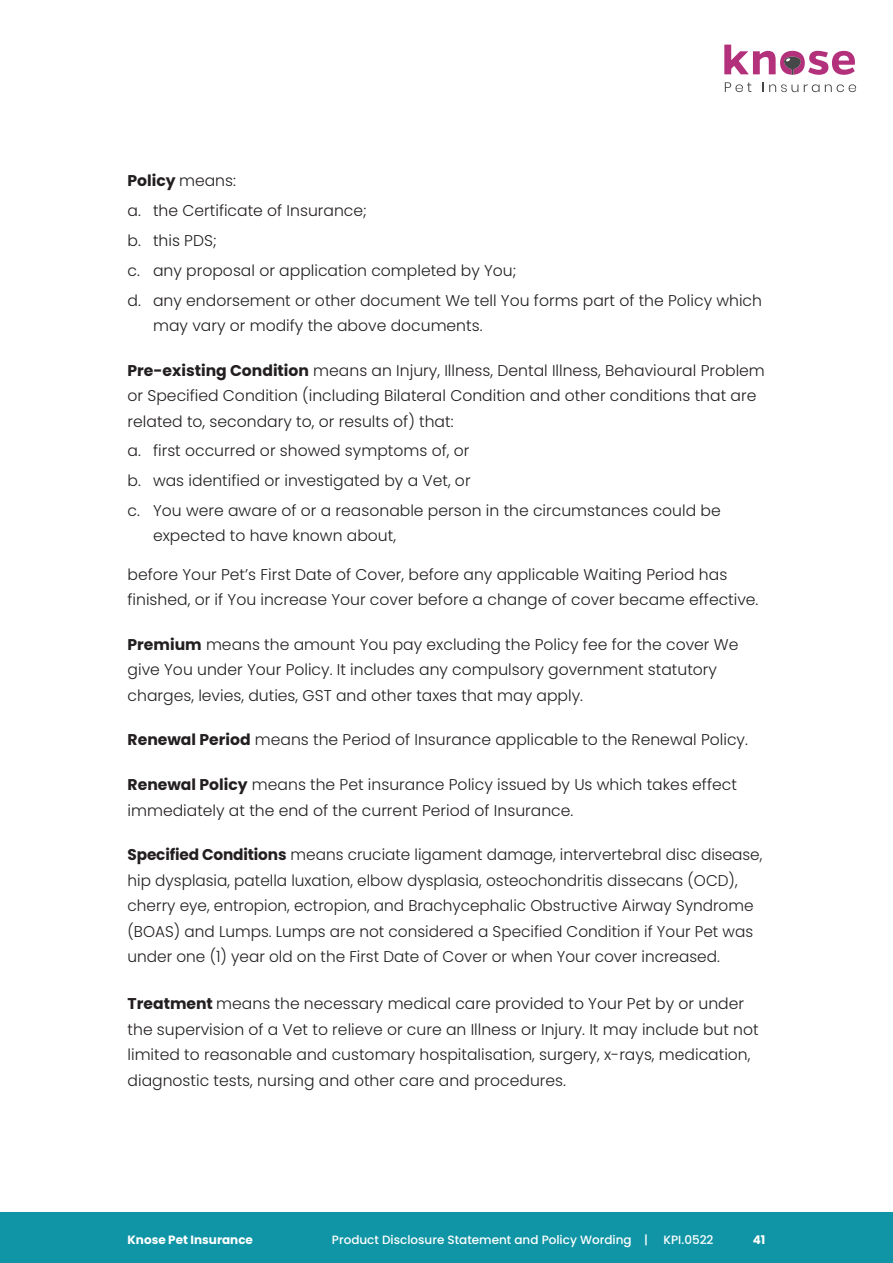
<style>
.page{position:relative;width:893px;height:1263px;background:#fff}
.page>*{position:absolute;margin:0;border:0;box-sizing:border-box;transform-origin:0 0}
.Body_First_Paragraph{font:300 15.6px/25.5px "Poppins";color:#231f20}
.Body_Main{font:300 15.6px/25.5px "Poppins";color:#231f20}
.Body_First_Paragraph-2{font:700 15.6px "Poppins";color:#231f20}
.t1{font:500 12px "Poppins";color:#fff}
.t2{font:700 12px "Poppins";color:#fff}
.s1{font-weight:300}
.s2{font-weight:700}
</style>
<div class="page">
<div style="left:0;top:1212px;width:893px;height:51px;background:#1095a6"></div>
<svg style="left:724px;top:45px;width:131px;height:30px"></svg>
<svg style="left:725px;top:82px;width:26px;height:10px"></svg>
<svg style="left:763px;top:82px;width:35px;height:10px"></svg>
<svg style="left:804px;top:84px;width:15px;height:8px"></svg>
<svg style="left:825px;top:84px;width:31px;height:8px"></svg>
<p class="Body_First_Paragraph-2" style="left:128px;top:172px;width:110px">Policy <span class="s1">means:</span></p>
<p class="Body_First_Paragraph" style="left:128px;top:198px;width:241px">a. the Certificate of Insurance;</p>
<p class="Body_First_Paragraph" style="left:128px;top:228px;width:91px">b. this PDS;</p>
<p class="Body_First_Paragraph" style="left:128px;top:258px;width:390px">c. any proposal or application completed by You;</p>
<p class="Body_First_Paragraph" style="left:153px;top:287px;width:610px;text-indent:-26px">d. any endorsement or other document We tell You forms part of the Policy which may vary or modify the above documents.</p>
<p class="Body_First_Paragraph" style="left:128px;top:357px;width:639px"><span class="s2">Pre-existing Condition</span> means an Injury, Illness, Dental Illness, Behavioural Problem or Specified Condition (including Bilateral Condition and other conditions that are related to, secondary to, or results of) that:</p>
<p class="Body_First_Paragraph" style="left:128px;top:438px;width:343px">a. first occurred or showed symptoms of, or</p>
<p class="Body_First_Paragraph" style="left:128px;top:468px;width:345px">b. was identified or investigated by a Vet, or</p>
<p class="Body_First_Paragraph" style="left:153px;top:498px;width:569px;text-indent:-26px">c. You were aware of or a reasonable person in the circumstances could be expected to have known about,</p>
<p class="Body_Main" style="left:128px;top:561px;width:632px">before Your Pet’s First Date of Cover, before any applicable Waiting Period has finished, or if You increase Your cover before a change of cover became effective.</p>
<p class="Body_First_Paragraph" style="left:128px;top:632px;width:612px"><span class="s2">Premium</span> means the amount You pay excluding the Policy fee for the cover We give You under Your Policy. It includes any compulsory government statutory charges, levies, duties, GST and other taxes that may apply.</p>
<p class="Body_First_Paragraph" style="left:128px;top:727px;width:622px"><span class="s2">Renewal Period</span> means the Period of Insurance applicable to the Renewal Policy.</p>
<p class="Body_First_Paragraph" style="left:128px;top:772px;width:611px"><span class="s2">Renewal Policy</span> means the Pet insurance Policy issued by Us which takes effect immediately at the end of the current Period of Insurance.</p>
<p class="Body_First_Paragraph" style="left:128px;top:842px;width:636px"><span class="s2">Specified Conditions</span> means cruciate ligament damage, intervertebral disc disease, hip dysplasia, patella luxation, elbow dysplasia, osteochondritis dissecans (OCD), cherry eye, entropion, ectropion, and Brachycephalic Obstructive Airway Syndrome (BOAS) and Lumps. Lumps are not considered a Specified Condition if Your Pet was under one (1) year old on the First Date of Cover or when Your cover increased.</p>
<p class="Body_First_Paragraph" style="left:128px;top:991px;width:633px"><span class="s2">Treatment</span> means the necessary medical care provided to Your Pet by or under the supervision of a Vet to relieve or cure an Illness or Injury. It may include but not limited to reasonable and customary hospitalisation, surgery, x-rays, medication, diagnostic tests, nursing and other care and procedures.</p>
<p class="t2" style="left:128px;top:1232px;width:127px">Knose Pet Insurance</p>
<p class="t1" style="left:332px;top:1232px;width:317px">Product Disclosure Statement and Policy Wording |</p>
<p class="t1" style="left:664px;top:1232px;width:52px">KPI.0522</p>
<p class="t2" style="left:753px;top:1232px;width:14px">41</p>
</div>
